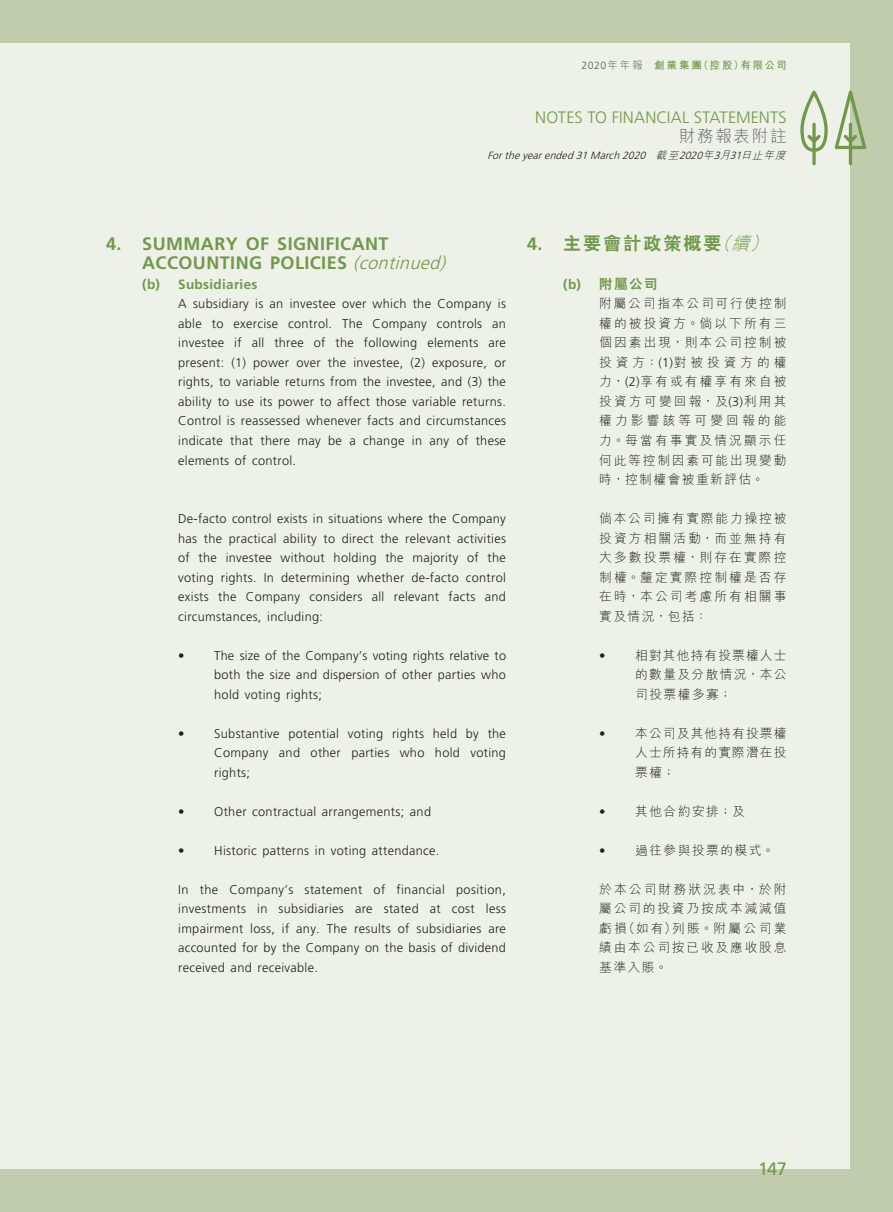
<style>
.page{position:relative;width:893px;height:1212px;background:#eef1e7}
.page>*{position:absolute;margin:0;border:0;box-sizing:border-box;transform-origin:0 0}
._03_H1{font:700 18px/19.5px "Frutiger LT Std";letter-spacing:.025em;color:#71994b}
._03_H1-2{font:800 18px "C Hei 2 HK";letter-spacing:.115em;color:#71994b}
.t1{font:18px "Frutiger LT Std";color:#71994b}
.t2{font:300 16.5px "Frutiger LT Std";letter-spacing:.01em;color:#71994b}
.t3{font:300 16.5px "M Hei HK";letter-spacing:.105em;color:#636366}
._04___H2{font:700 13.5px "Frutiger LT Std";letter-spacing:.025em;color:#71994b}
._04___H2-2{font:800 13.5px "C Hei 2 HK";color:#71994b}
._13_____P4{font:300 12.75px/19.5px "Frutiger LT Std";letter-spacing:.025em;color:#231f20;text-align:justify}
._13_____P4-2{font:300 12.75px/19.5px "M Hei HK";letter-spacing:.165em;color:#231f20;text-align:justify}
._09_______IN4{font:300 12.75px/19.5px "Frutiger LT Std";letter-spacing:.025em;color:#231f20;text-align:justify}
._09_______IN4-2{font:300 12.75px/19.5px "M Hei HK";letter-spacing:.085em;color:#231f20;text-align:justify}
._09_______IN4-3{font:300 12.75px "M Hei HK";letter-spacing:.115em;color:#231f20}
.t4{font:italic 300 10.5px "Frutiger LT Std";color:#231f20}
.t5{font:700 10.5px "M Hei HK";letter-spacing:.17em;color:#71994b}
.s1{font-family:"Frutiger LT Std";font-weight:300;color:#57585a}
.s2{font-weight:300;color:#57585a}
.s3{font-family:"M Hei HK"}
.s4{font-weight:300;font-style:italic}
.s5{font-family:"Frutiger LT Std";font-weight:700}
.s6{font-family:"M Hei HK";font-weight:300;font-style:italic}
.s7{font-family:"Frutiger LT Std"}
</style>
<div class="page">
<div style="left:0;top:0;width:893px;height:43px;background:#c0ccab"></div>
<div style="left:0;top:1169px;width:893px;height:43px;background:#c0ccab"></div>
<div style="left:850px;top:0;width:43px;height:1212px;background:#c0ccab"></div>
<svg style="left:835px;top:91px;width:31px;height:74px"></svg>
<svg style="left:800px;top:91px;width:28px;height:74px"></svg>
<p class="t5" style="left:582px;top:57px;width:207px"><span class="s1">2020</span><span class="s2">年年報</span> 創業集團（控股）有限公司</p>
<p class="t2" style="left:535px;top:107px;width:253px">NOTES TO FINANCIAL STATEMENTS</p>
<p class="t3" style="left:679px;top:124px;width:109px">財務報表附註</p>
<p class="t4" style="left:487px;top:150px;width:303px">Fortheyearended31March2020 <span class="s3">截至</span>2020<span class="s3">年</span>3<span class="s3">月</span>31<span class="s3">日止年度</span></p>
<p class="_03_H1" style="left:142px;top:234px;width:310px;text-indent:-36px">4. SUMMARY OF SIGNIFICANT<br>ACCOUNTING POLICIES <span class="s4">(continued)</span></p>
<p class="_04___H2" style="left:142px;top:276px;width:117px">(b) Subsidiaries</p>
<p class="_13_____P4" style="left:178px;top:294px;width:329px">A subsidiary is an investee over which the Company is able to exercise control. The Company controls an investee if all three of the following elements are present: (1) power over the investee, (2) exposure, or rights, to variable returns from the investee, and (3) the ability to use its power to affect those variable returns.<br>Control is reassessed whenever facts and circumstances indicate that there may be a change in any of these elements of control.</p>
<p class="_13_____P4" style="left:178px;top:509px;width:329px">De-facto control exists in situations where the Company has the practical ability to direct the relevant activities of the investee without holding the majority of the voting rights. In determining whether de-facto control exists the Company considers all relevant facts and circumstances, including:</p>
<p class="_09_______IN4" style="left:214px;top:645px;width:293px;text-indent:-36px">• The size of the Company’s voting rights relative to both the size and dispersion of other parties who hold voting rights;</p>
<p class="_09_______IN4" style="left:214px;top:723px;width:293px;text-indent:-36px">• Substantive potential voting rights held by the Company and other parties who hold voting rights;</p>
<p class="_09_______IN4" style="left:178px;top:801px;width:254px">• Other contractual arrangements; and</p>
<p class="_09_______IN4" style="left:178px;top:840px;width:263px">• Historic patterns in voting attendance.</p>
<p class="_13_____P4" style="left:178px;top:879px;width:329px">In the Company’s statement of financial position, investments in subsidiaries are stated at cost less impairment loss, if any. The results of subsidiaries are accounted for by the Company on the basis of dividend received and receivable.</p>
<p class="_03_H1-2" style="left:527px;top:231px;width:248px"><span class="s5">4.</span> 主要會計政策概要<span class="s6">（續）</span></p>
<p class="_04___H2-2" style="left:563px;top:275px;width:96px"><span class="s5">(b)</span> 附屬公司</p>
<p class="_13_____P4-2" style="left:599px;top:294px;width:189px">附屬公司指本公司可行使控制權的被投資方。倘以下所有三個因素出現，則本公司控制被投資方：<span class="s7">(1)</span>對被投資方的權力，<span class="s7">(2)</span>享有或有權享有來自被投資方可變回報，及<span class="s7">(3)</span>利用其權力影響該等可變回報的能力。每當有事實及情況顯示任何此等控制因素可能出現變動時，控制權會被重新評估。</p>
<p class="_13_____P4-2" style="left:599px;top:508px;width:189px">倘本公司擁有實際能力操控被投資方相關活動，而並無持有大多數投票權，則存在實際控制權。釐定實際控制權是否存在時，本公司考慮所有相關事實及情況，包括：</p>
<p class="_09_______IN4-2" style="left:635px;top:645px;width:153px;text-indent:-36px"><span class="s7">•</span> 相對其他持有投票權人士的數量及分散情況，本公司投票權多寡；</p>
<p class="_09_______IN4-2" style="left:635px;top:723px;width:153px;text-indent:-36px"><span class="s7">•</span> 本公司及其他持有投票權人士所持有的實際潛在投票權；</p>
<p class="_09_______IN4-2" style="left:599px;top:801px;width:147px"><span class="s7">•</span> 其他合約安排；及</p>
<p class="_09_______IN4-3" style="left:599px;top:841px;width:177px"><span class="s7">•</span> 過往參與投票的模式。</p>
<p class="_13_____P4-2" style="left:599px;top:879px;width:189px">於本公司財務狀況表中，於附屬公司的投資乃按成本減減值虧損（如有）列賬。附屬公司業績由本公司按已收及應收股息基準入賬。</p>
<h1 class="t1" style="left:758px;top:1158px;width:30px">147</h1>
</div>
